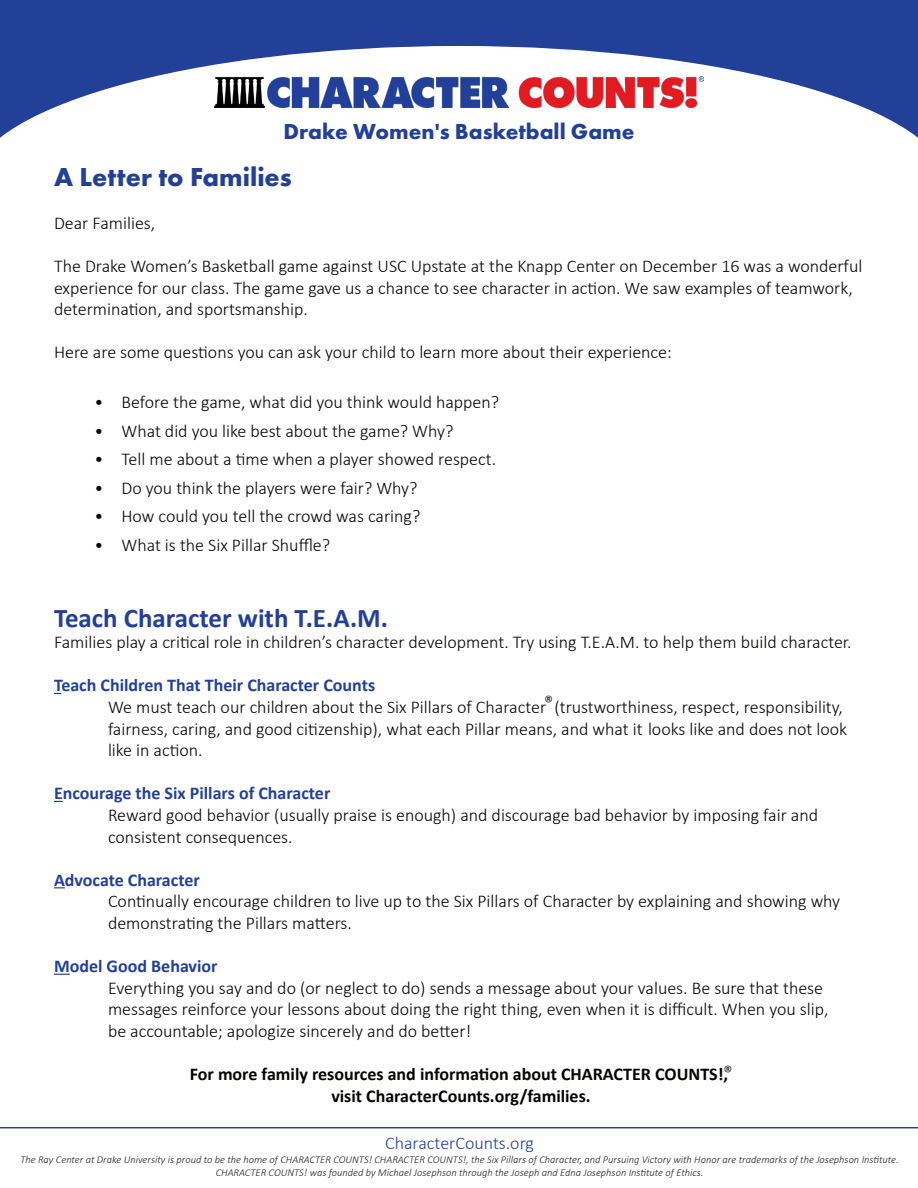
<style>
.page{position:relative;width:918px;height:1188px;background:#fff}
.page>*{position:absolute;margin:0;border:0;box-sizing:border-box;transform-origin:0 0}
.t1{font:700 27px "Calibri";color:#234098}
.t2{font:700 27px "Futura PT";color:#234098}
.t3{font:700 22.5px "Futura PT";color:#234098}
.t4{font:300 18px/21.6px "Calibri";color:#040503}
.t5{font:700 18px "Calibri";color:#234098}
.t6{font:700 18px "Calibri";color:#040503}
.t7{font:300 18px "Calibri";color:#234098}
.t8{font:italic 300 10.5px/12.6px "Calibri";color:#231f20;text-align:center}
</style>
<div class="page">
<div style="left:0;top:0;width:918px;height:165px;background:#234098"></div>
<svg style="left:0;top:46px;width:918px;height:119px;fill:#fff"></svg>
<img style="left:215px;top:77px;width:488px;height:30px">
<svg style="left:54px;top:974px;width:16px;height:1px"></svg>
<hr style="left:0;top:1127px;width:918px;height:1px;background:#234098">
<p class="t3" style="left:283px;top:117px;width:353px">Drake Women's Basketball Game</p>
<p class="t2" style="left:54px;top:159px;width:239px">A Letter to Families</p>
<p class="t4" style="left:54px;top:212px;width:103px">Dear Families,</p>
<p class="t4" style="left:54px;top:255px;width:810px">The Drake Women’s Basketball game against USC Upstate at the Knapp Center on December 16 was a wonderful experience for our class. The game gave us a chance to see character in action. We saw examples of teamwork, determination, and sportsmanship.</p>
<p class="t4" style="left:54px;top:341px;width:619px">Here are some questions you can ask your child to learn more about their experience:</p>
<p class="t4" style="left:94px;top:392px;width:406px">• Before the game, what did you think would happen?</p>
<p class="t4" style="left:94px;top:420px;width:360px">• What did you like best about the game? Why?</p>
<p class="t4" style="left:94px;top:449px;width:403px">• Tell me about a time when a player showed respect.</p>
<p class="t4" style="left:94px;top:477px;width:325px">• Do you think the players were fair? Why?</p>
<p class="t4" style="left:94px;top:506px;width:327px">• How could you tell the crowd was caring?</p>
<p class="t4" style="left:94px;top:534px;width:237px">• What is the Six Pillar Shuffle?</p>
<p class="t1" style="left:54px;top:599px;width:336px">Teach Character with T.E.A.M.</p>
<p class="t4" style="left:54px;top:631px;width:799px">Families play a critical role in children’s character development. Try using T.E.A.M. to help them build character.</p>
<p class="t5" style="left:54px;top:673px;width:323px">Teach Children That Their Character Counts</p>
<p class="t4" style="left:108px;top:696px;width:741px">We must teach our children about the Six Pillars of Character (trustworthiness, respect, responsibility, fairness, caring, and good citizenship), what each Pillar means, and what it looks like and does not look like in action.</p>
<p class="t5" style="left:54px;top:781px;width:278px">Encourage the Six Pillars of Character</p>
<p class="t4" style="left:108px;top:804px;width:712px">Reward good behavior (usually praise is enough) and discourage bad behavior by imposing fair and consistent consequences.</p>
<p class="t5" style="left:54px;top:867px;width:147px">Advocate Character</p>
<p class="t4" style="left:108px;top:890px;width:734px">Continually encourage children to live up to the Six Pillars of Character by explaining and showing why demonstrating the Pillars matters.</p>
<p class="t5" style="left:54px;top:953px;width:165px">Model Good Behavior</p>
<p class="t4" style="left:108px;top:977px;width:722px">Everything you say and do (or neglect to do) sends a message about your values. Be sure that these messages reinforce your lessons about doing the right thing, even when it is difficult. When you slip, be accountable; apologize sincerely and do better!</p>
<p class="t6" style="left:190px;top:1061px;width:540px">For more family resources and information about CHARACTER COUNTS!,</p>
<p class="t6" style="left:331px;top:1083px;width:261px">visit CharacterCounts.org/families.</p>
<p class="t4" style="left:544px;top:691px;width:11px">®</p>
<p class="t4" style="left:724px;top:1061px;width:11px">®</p>
<p class="t7" style="left:385px;top:1131px;width:150px">CharacterCounts.org</p>
<p class="t8" style="left:21px;top:1153px;width:880px">The Ray Center at Drake University is proud to be the home of CHARACTER COUNTS! CHARACTER COUNTS!, the Six Pillars of Character, and Pursuing Victory with Honor are trademarks of the Josephson Institute.<br>CHARACTER COUNTS! was founded by Michael Josephson through the Joseph and Edna Josephson Institute of Ethics.</p>
</div>
